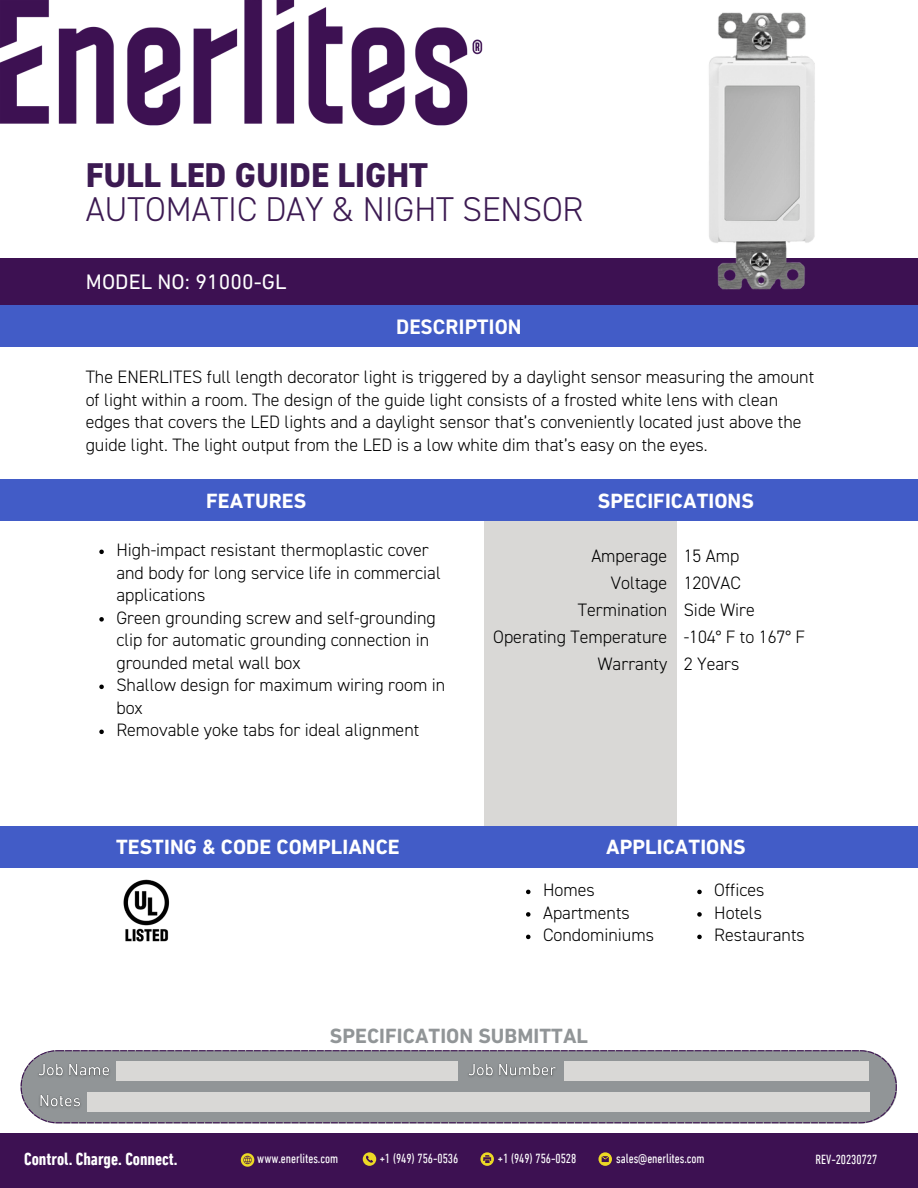
<style>
.page{position:relative;width:918px;height:1188px;background:#fff}
.page>*{position:absolute;margin:0;border:0;box-sizing:border-box;transform-origin:0 0}
.t1{font:300 34.5px "DIN2014";letter-spacing:-.005em;color:#3c1a52}
.t2{font:800 34.5px "DIN2014";letter-spacing:-.005em;color:#3c1a52}
.t3{font:21.3px "DIN Next LT Pro";letter-spacing:.005em;color:#fff}
.t4{font:700 21px "DIN Next LT Pro";letter-spacing:.005em;color:#fff}
.t5{font:700 21px "DIN Next LT Pro";letter-spacing:.005em;color:#919597}
.t6{font:700 21px "DIN2014";letter-spacing:.005em;color:#fff}
.t7{font:300 18px/22.5px "DIN2014";color:#000}
.t8{font:700 condensed 18px "DIN Next LT Pro";color:#fff}
.t9{font:condensed 13.5px "DIN Next LT Pro";letter-spacing:-.005em;color:#fff}
</style>
<div class="page">
<div style="left:0;top:258px;width:918px;height:52px;background:#3d1152"></div>
<div style="left:0;top:305px;width:918px;height:42px;background:#425cc7"></div>
<div style="left:484px;top:521px;width:192px;height:305px;background:#d9d8d6"></div>
<img style="left:0;top:0;width:483px;height:126px">
<div style="left:0;top:479px;width:918px;height:42px;background:#425cc7"></div>
<div style="left:0;top:826px;width:918px;height:42px;background:#425cc7"></div>
<svg style="left:526px;top:890px;width:5px;height:4px"></svg>
<svg style="left:526px;top:912px;width:5px;height:5px"></svg>
<svg style="left:526px;top:935px;width:5px;height:4px"></svg>
<svg style="left:697px;top:890px;width:5px;height:4px"></svg>
<svg style="left:697px;top:912px;width:5px;height:5px"></svg>
<svg style="left:697px;top:935px;width:5px;height:4px"></svg>
<img style="left:709px;top:12px;width:106px;height:278px">
<img style="left:123px;top:879px;width:47px;height:63px">
<svg style="left:99px;top:550px;width:5px;height:4px"></svg>
<svg style="left:99px;top:617px;width:5px;height:5px"></svg>
<svg style="left:99px;top:685px;width:5px;height:4px"></svg>
<svg style="left:99px;top:730px;width:5px;height:4px"></svg>
<div style="left:0;top:1133px;width:918px;height:55px;background:#3d1152"></div>
<svg style="left:21px;top:1050px;width:876px;height:73px;background:#929499"></svg>
<div style="left:117px;top:1061px;width:341px;height:20px;background:#d9d8d6"></div>
<svg style="left:598px;top:1152px;width:14px;height:14px"></svg>
<svg style="left:241px;top:1153px;width:13px;height:14px"></svg>
<svg style="left:363px;top:1152px;width:13px;height:14px"></svg>
<svg style="left:480px;top:1152px;width:14px;height:14px"></svg>
<img style="left:33px;top:1058px;width:81px;height:28px">
<div style="left:564px;top:1061px;width:305px;height:20px;background:#d9d8d6"></div>
<img style="left:463px;top:1058px;width:99px;height:28px">
<div style="left:87px;top:1093px;width:782px;height:19px;background:#d9d8d6"></div>
<img style="left:34px;top:1089px;width:51px;height:28px">
<p class="t2" style="left:86px;top:161px;width:344px">FULL LED GUIDE LIGHT</p>
<p class="t1" style="left:86px;top:194px;width:499px">AUTOMATIC DAY &amp; NIGHT SENSOR</p>
<p class="t3" style="left:86px;top:273px;width:202px">MODEL NO: 91000-GL</p>
<p class="t6" style="left:396px;top:318px;width:127px">DESCRIPTION</p>
<p class="t7" style="left:86px;top:367px;width:730px">The ENERLITES full length decorator light is triggered by a daylight sensor measuring the amount of light within a room. The design of the guide light consists of a frosted white lens with clean edges that covers the LED lights and a daylight sensor that’s conveniently located just above the guide light. The light output from the LED is a low white dim that’s easy on the eyes.</p>
<p class="t4" style="left:206px;top:492px;width:102px">FEATURES</p>
<p class="t4" style="left:598px;top:492px;width:158px">SPECIFICATIONS</p>
<p class="t7" style="left:116px;top:540px;width:326px">High-impact resistant thermoplastic cover and body for long service life in commercial applications</p>
<p class="t7" style="left:116px;top:608px;width:321px">Green grounding screw and self-grounding clip for automatic grounding connection in grounded metal wall box</p>
<p class="t7" style="left:116px;top:675px;width:331px">Shallow design for maximum wiring room in box</p>
<p class="t7" style="left:116px;top:720px;width:304px">Removable yoke tabs for ideal alignment</p>
<p class="t7" style="left:591px;top:546px;width:77px">Amperage</p>
<p class="t7" style="left:611px;top:573px;width:58px">Voltage</p>
<p class="t7" style="left:578px;top:600px;width:91px">Termination</p>
<p class="t7" style="left:493px;top:627px;width:176px">Operating Temperature</p>
<p class="t7" style="left:598px;top:654px;width:71px">Warranty</p>
<p class="t7" style="left:684px;top:546px;width:57px">15 Amp</p>
<p class="t7" style="left:684px;top:573px;width:59px">120VAC</p>
<p class="t7" style="left:684px;top:600px;width:73px">Side Wire</p>
<p class="t7" style="left:684px;top:627px;width:123px">-104° F to 167° F</p>
<p class="t7" style="left:684px;top:654px;width:57px">2 Years</p>
<p class="t4" style="left:116px;top:838px;width:285px">TESTING &amp; CODE COMPLIANCE</p>
<p class="t4" style="left:606px;top:838px;width:141px">APPLICATIONS</p>
<p class="t7" style="left:543px;top:880px;width:53px">Homes</p>
<p class="t7" style="left:543px;top:903px;width:88px">Apartments</p>
<p class="t7" style="left:543px;top:925px;width:112px">Condominiums</p>
<p class="t7" style="left:714px;top:880px;width:52px">Offices</p>
<p class="t7" style="left:714px;top:903px;width:49px">Hotels</p>
<p class="t7" style="left:714px;top:925px;width:92px">Restaurants</p>
<p class="t5" style="left:330px;top:1027px;width:260px">SPECIFICATION SUBMITTAL</p>
<p class="t8" style="left:24px;top:1151px;width:155px">Control. Charge. Connect.</p>
<p class="t9" style="left:257px;top:1153px;width:82px">www.enerlites.com</p>
<p class="t9" style="left:380px;top:1153px;width:80px">+1 (949) 756-0536</p>
<p class="t9" style="left:498px;top:1153px;width:80px">+1 (949) 756-0528</p>
<p class="t9" style="left:616px;top:1153px;width:90px">sales@enerlites.com</p>
<p class="t9" style="left:816px;top:1154px;width:63px">REV-20230727</p>
</div>
